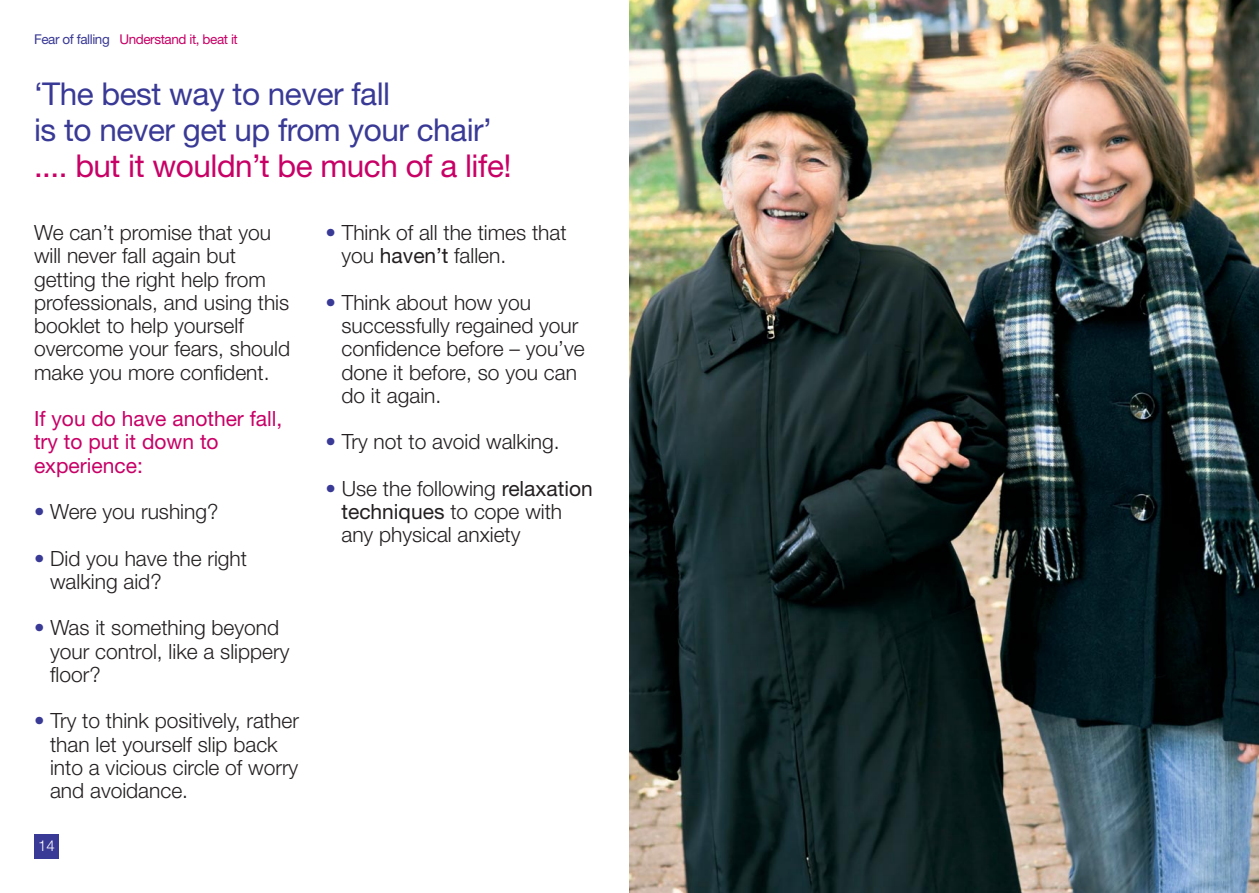
<style>
.page{position:relative;width:1259px;height:893px;background:#fff}
.page>*{position:absolute;margin:0;border:0;box-sizing:border-box;transform-origin:0 0}
.t1{font:31.5px/36px "Helvetica Neue";letter-spacing:-.015em;color:#393996}
.t2{font:31.5px "Helvetica Neue";letter-spacing:-.015em;color:#c80066}
.t3{font:300 21px/23.2px "Helvetica Neue";color:#231f20}
.t4{font:21px/23.2px "Helvetica Neue";color:#c80066}
.t5{font:300 15px "Helvetica Neue";color:#fff}
.t6{font:13.5px "Helvetica Neue";letter-spacing:-.03em;color:#c80066}
.s1{color:#393996}
.s2{font-weight:400}
</style>
<div class="page">
<img style="left:629px;top:0;width:630px;height:893px">
<div style="left:34px;top:834px;width:25px;height:25px;background:#393996"></div>
<p class="t6" style="left:34px;top:34px;width:205px"><span class="s1">Fear of falling</span> Understand it, beat it</p>
<h1 class="t1" style="left:34px;top:78px;width:459px">‘The best way to never fall<br>is to never get up from your chair’</h1>
<h1 class="t2" style="left:34px;top:154px;width:479px">.... but it wouldn’t be much of a life!</h1>
<p class="t3" style="left:34px;top:223px;width:258px">We can’t promise that you will never fall again but getting the right help from professionals, and using this booklet to help yourself overcome your fears, should make you more confident.</p>
<p class="t4" style="left:34px;top:409px;width:250px">If you do have another fall, try to put it down to experience:</p>
<p class="t3" style="left:34px;top:502px;width:186px"><span class="s1">•</span> Were you rushing?</p>
<p class="t3" style="left:50px;top:548px;width:198px;text-indent:-16px"><span class="s1">•</span> Did you have the right walking aid?</p>
<p class="t3" style="left:50px;top:618px;width:241px;text-indent:-16px"><span class="s1">•</span> Was it something beyond your control, like a slippery floor?</p>
<p class="t3" style="left:50px;top:711px;width:250px;text-indent:-16px"><span class="s1">•</span> Try to think positively, rather than let yourself slip back into a vicious circle of worry and avoidance.</p>
<p class="t5" style="left:38px;top:840px;width:18px">14</p>
<p class="t3" style="left:341px;top:223px;width:227px;text-indent:-16px"><span class="s1">•</span> Think of all the times that you <span class="s2">haven’t</span> fallen.</p>
<p class="t3" style="left:341px;top:293px;width:245px;text-indent:-16px"><span class="s1">•</span> Think about how you successfully regained your confidence before – you’ve done it before, so you can do it again.</p>
<p class="t3" style="left:325px;top:432px;width:236px"><span class="s1">•</span> Try not to avoid walking.</p>
<p class="t3" style="left:341px;top:479px;width:253px;text-indent:-16px"><span class="s1">•</span> Use the following <span class="s2">relaxation techniques</span> to cope with any physical anxiety</p>
</div>
